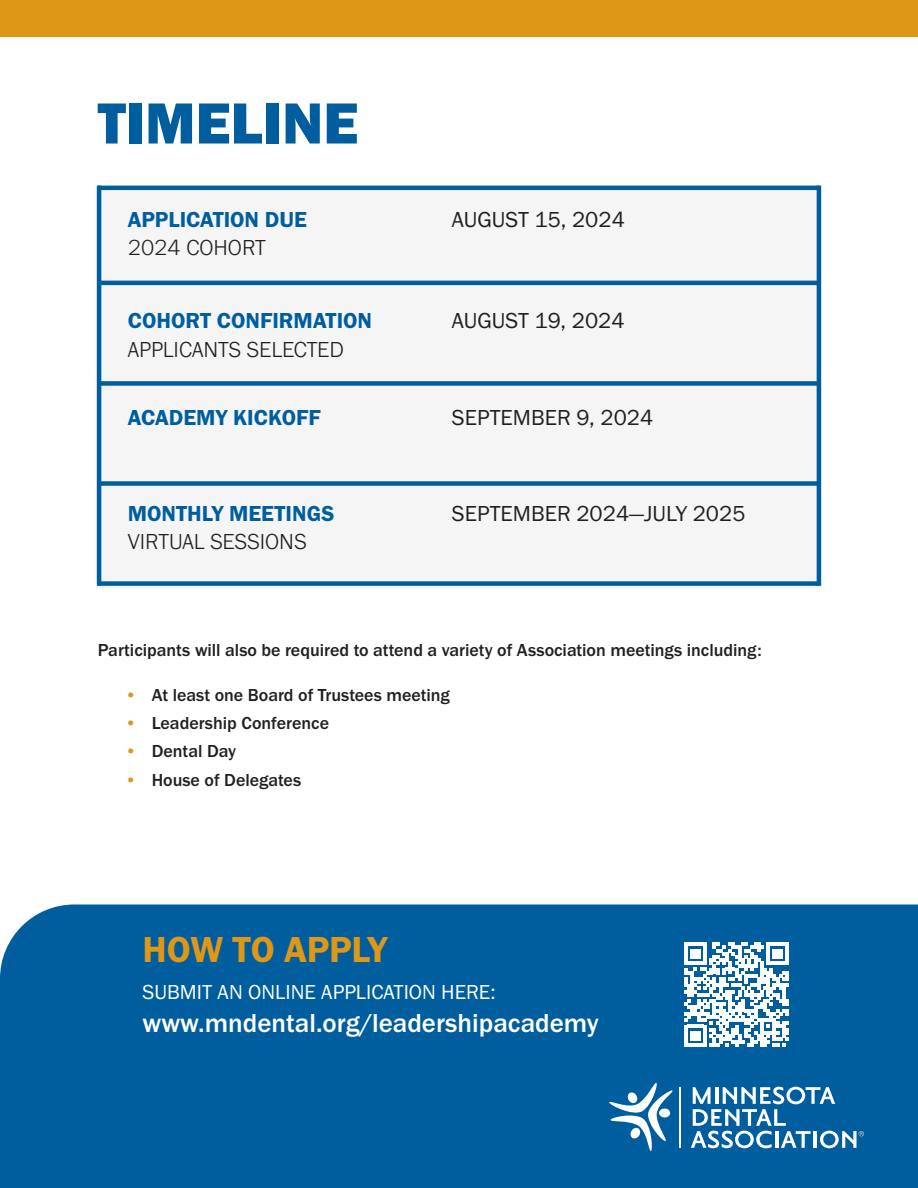
<style>
.page{position:relative;width:918px;height:1188px;background:#fff}
.page>*{position:absolute;margin:0;border:0;box-sizing:border-box;transform-origin:0 0}
.t1{font:60px "Franklin Gothic URW Hea";color:#005e9e}
.t2{font:37.5px "Franklin Gothic URW Dem";letter-spacing:-.01em;color:#df9717}
.t3{font:500 27px "Franklin Gothic URW";color:#fff}
.t4{font:22.5px "Franklin Gothic URW Boo";color:#231f20}
.t5{font:22.5px "Franklin Gothic URW Dem";color:#005e9e}
.t6{font:300 22.5px "Franklin Gothic URW";color:#231f20}
.t7{font:21px "Franklin Gothic URW Boo";color:#fff}
.t8{font:500 18px "Franklin Gothic URW";color:#231f20}
.s1{color:#df9717}
</style>
<div class="page">
<div style="left:96px;top:187px;width:726px;height:400px;background:#f5f5f5"></div>
<div style="left:0;top:904px;width:918px;height:284px;background:#005e9e"></div>
<svg style="left:609px;top:1083px;width:65px;height:68px"></svg>
<div style="left:659px;top:1108px;width:11px;height:10px;background:#fff;border-radius:50%"></div>
<hr style="left:679px;top:1087px;width:1px;height:61px;background:#fff">
<svg style="left:691px;top:1087px;width:173px;height:61px"></svg>
<hr style="left:97px;top:186px;width:4px;height:400px;background:#005e9e">
<hr style="left:817px;top:186px;width:4px;height:400px;background:#005e9e">
<hr style="left:99px;top:281px;width:720px;height:4px;background:#005e9e">
<hr style="left:98px;top:186px;width:722px;height:4px;background:#005e9e">
<div style="left:100px;top:381px;width:719px;height:5px;background:#005e9e"></div>
<div style="left:99px;top:481px;width:720px;height:5px;background:#005e9e"></div>
<div style="left:99px;top:581px;width:719px;height:5px;background:#005e9e"></div>
<div style="left:0;top:0;width:918px;height:37px;background:#df9717"></div>
<svg style="left:684px;top:943px;width:105px;height:104px"></svg>
<h1 class="t1" style="left:98px;top:85px;width:262px">TIMELINE</h1>
<p class="t5" style="left:128px;top:205px;width:180px">APPLICATION DUE</p>
<p class="t4" style="left:452px;top:205px;width:175px">AUGUST 15, 2024</p>
<p class="t6" style="left:128px;top:234px;width:139px">2024 COHORT</p>
<p class="t5" style="left:128px;top:307px;width:246px">COHORT CONFIRMATION</p>
<p class="t4" style="left:452px;top:307px;width:174px">AUGUST 19, 2024</p>
<p class="t6" style="left:128px;top:335px;width:218px">APPLICANTS SELECTED</p>
<p class="t5" style="left:128px;top:403px;width:195px">ACADEMY KICKOFF</p>
<p class="t4" style="left:452px;top:403px;width:203px">SEPTEMBER 9, 2024</p>
<p class="t5" style="left:128px;top:499px;width:208px">MONTHLY MEETINGS</p>
<p class="t4" style="left:452px;top:499px;width:295px">SEPTEMBER 2024—JULY 2025</p>
<p class="t6" style="left:128px;top:528px;width:180px">VIRTUAL SESSIONS</p>
<p class="t8" style="left:98px;top:639px;width:666px">Participants will also be required to attend a variety of Association meetings including:</p>
<p class="t8" style="left:125px;top:684px;width:327px"><span class="s1">•</span> At least one Board of Trustees meeting</p>
<p class="t8" style="left:125px;top:712px;width:206px"><span class="s1">•</span> Leadership Conference</p>
<p class="t8" style="left:125px;top:740px;width:113px"><span class="s1">•</span> Dental Day</p>
<p class="t8" style="left:125px;top:769px;width:178px"><span class="s1">•</span> House of Delegates</p>
<h2 class="t2" style="left:143px;top:927px;width:246px">HOW TO APPLY</h2>
<p class="t7" style="left:143px;top:979px;width:355px">SUBMIT AN ONLINE APPLICATION HERE:</p>
<h3 class="t3" style="left:143px;top:1006px;width:458px">www.mndental.org/leadershipacademy</h3>
</div>
